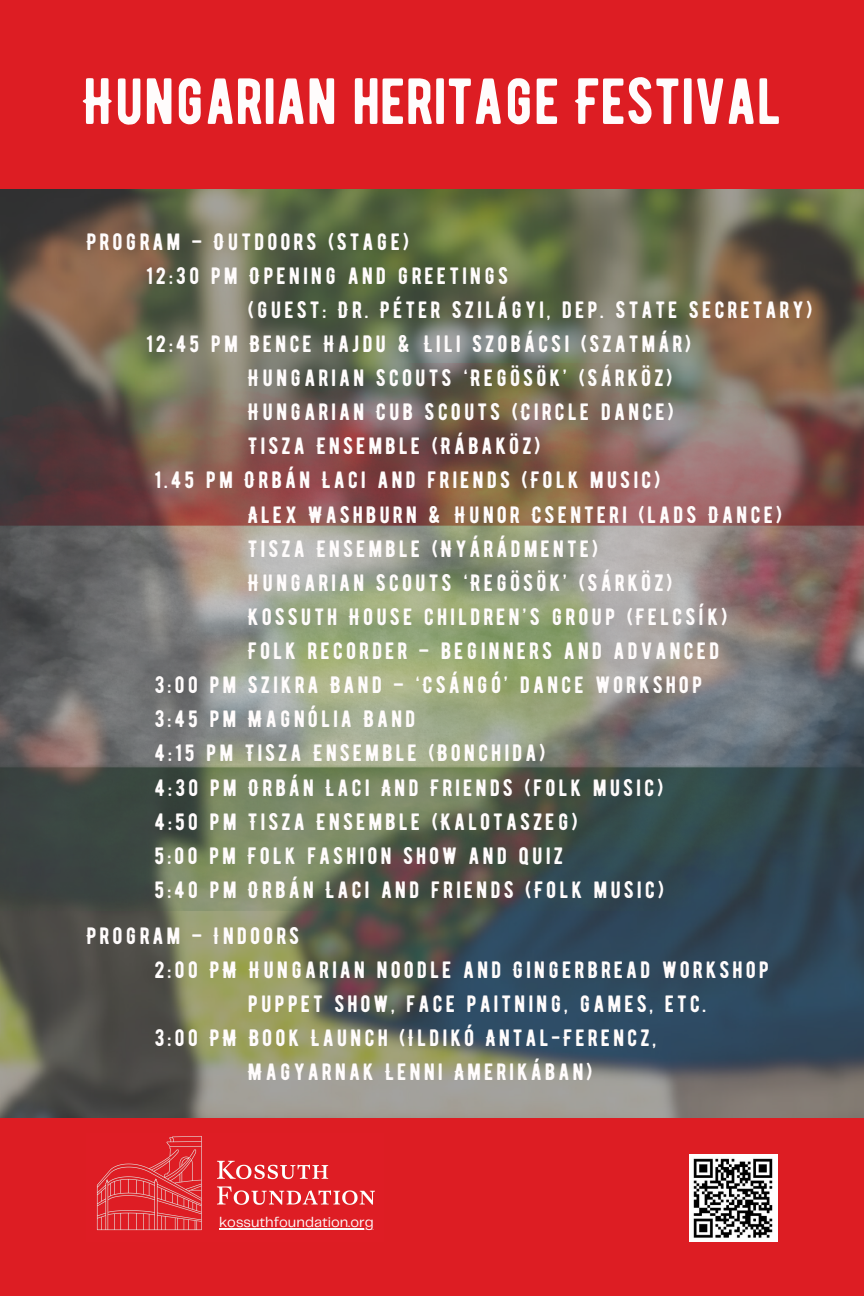
<style>
.page{position:relative;width:864px;height:1296px;background:#fff}
.page>*{position:absolute;margin:0;border:0;box-sizing:border-box;transform-origin:0 0}
.t1{font:65px "BERNIER Regular";color:#fffcfc}
.t2{font:23.6px "BERNIER Regular";letter-spacing:.125em;color:#fffcfc}
.t3{font:14.6px "Telegraf";color:#fffcfc}
</style>
<div class="page">
<img style="left:0;top:188px;width:864px;height:930px">
<img style="left:0;top:364px;width:864px;height:547px">
<div style="left:0;top:0;width:864px;height:188px;background:#dd1d23"></div>
<div style="left:0;top:1118px;width:864px;height:178px;background:#dd1d23"></div>
<img style="left:96px;top:1136px;width:279px;height:95px">
<hr style="left:219px;top:1228px;width:155px;height:1px;background:#fffcfc">
<img style="left:690px;top:1155px;width:88px;height:86px">
<h2 class="t1" style="left:83px;top:62px;width:700px">HUNGARIAN HERITAGE FESTIVAL</h2>
<h1 class="t2" style="left:87px;top:227px;width:324px">PROGRAM – OUTDOORS (STAGE)</h1>
<h1 class="t2" style="left:146px;top:261px;width:364px">12:30 PM OPENING AND GREETINGS</h1>
<h1 class="t2" style="left:248px;top:295px;width:566px">(GUEST: DR. PÉTER SZILÁGYI, DEP. STATE SECRETARY)</h1>
<h1 class="t2" style="left:146px;top:330px;width:547px">12:45 PM BENCE HAJDU &amp; LILI SZOBÁCSI (SZATMÁR)</h1>
<h1 class="t2" style="left:248px;top:364px;width:426px">HUNGARIAN SCOUTS ‘REGÖSÖK’ (SÁRKÖZ)</h1>
<h1 class="t2" style="left:248px;top:398px;width:427px">HUNGARIAN CUB SCOUTS (CIRCLE DANCE)</h1>
<h1 class="t2" style="left:248px;top:432px;width:294px">TISZA ENSEMBLE (RÁBAKÖZ)</h1>
<h1 class="t2" style="left:155px;top:466px;width:507px">1.45 PM ORBÁN LACI AND FRIENDS (FOLK MUSIC)</h1>
<h1 class="t2" style="left:248px;top:500px;width:535px">ALEX WASHBURN &amp; HUNOR CSENTERI (LADS DANCE)</h1>
<h1 class="t2" style="left:248px;top:534px;width:351px">TISZA ENSEMBLE (NYÁRÁDMENTE)</h1>
<h1 class="t2" style="left:248px;top:568px;width:426px">HUNGARIAN SCOUTS ‘REGÖSÖK’ (SÁRKÖZ)</h1>
<h1 class="t2" style="left:248px;top:603px;width:481px">KOSSUTH HOUSE CHILDREN’S GROUP (FELCSÍK)</h1>
<h1 class="t2" style="left:248px;top:637px;width:473px">FOLK RECORDER – BEGINNERS AND ADVANCED</h1>
<h1 class="t2" style="left:155px;top:671px;width:549px">3:00 PM SZIKRA BAND – ‘CSÁNGÓ’ DANCE WORKSHOP</h1>
<h1 class="t2" style="left:155px;top:705px;width:262px">3:45 PM MAGNÓLIA BAND</h1>
<h1 class="t2" style="left:155px;top:739px;width:392px">4:15 PM TISZA ENSEMBLE (BONCHIDA)</h1>
<h1 class="t2" style="left:155px;top:773px;width:510px">4:30 PM ORBÁN LACI AND FRIENDS (FOLK MUSIC)</h1>
<h1 class="t2" style="left:155px;top:807px;width:425px">4:50 PM TISZA ENSEMBLE (KALOTASZEG)</h1>
<h1 class="t2" style="left:155px;top:841px;width:410px">5:00 PM FOLK FASHION SHOW AND QUIZ</h1>
<h1 class="t2" style="left:155px;top:876px;width:511px">5:40 PM ORBÁN LACI AND FRIENDS (FOLK MUSIC)</h1>
<p class="t2" style="left:87px;top:921px;width:214px">PROGRAM – INDOORS</p>
<p class="t2" style="left:155px;top:955px;width:616px">2:00 PM HUNGARIAN NOODLE AND GINGERBREAD WORKSHOP</p>
<p class="t2" style="left:248px;top:990px;width:460px">PUPPET SHOW, FACE PAITNING, GAMES, ETC.</p>
<p class="t2" style="left:155px;top:1024px;width:503px">3:00 PM BOOK LAUNCH (ILDIKÓ ANTAL-FERENCZ,</p>
<p class="t2" style="left:248px;top:1058px;width:346px">MAGYARNAK LENNI AMERIKÁBAN)</p>
<p class="t3" style="left:219px;top:1216px;width:156px">kossuthfoundation.org</p>
</div>
